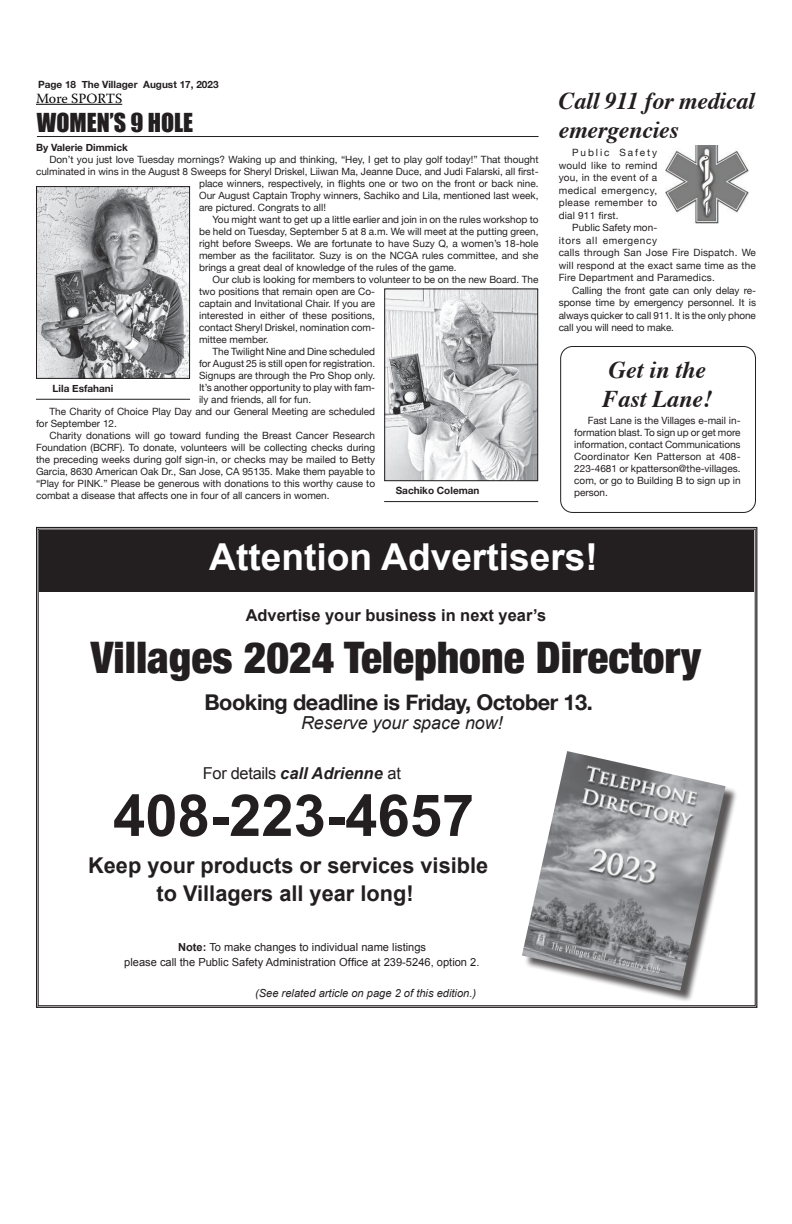
<style>
.page{position:relative;width:792px;height:1224px;background:#fff}
.page>*{position:absolute;margin:0;border:0;box-sizing:border-box;transform-origin:0 0}
.t1{font:700 58px "Arial";color:#231f20}
.t2{font:900 condensed 43.5px "Helvetica Neue";color:#231f20}
.t3{font:700 37.1px "Arial";color:#fff}
.t4{font:italic 700 24px/28.8px "Times";letter-spacing:-.01em;color:#231f20}
.t5{font:24px "Impact";color:#231f20}
.t6{font:700 21.7px/28px "Arial";color:#231f20;text-align:center}
.t7{font:700 21.7px "Helvetica Neue";letter-spacing:-.02em;color:#231f20}
.t8{font:italic 17.9px "Arial";color:#231f20}
.t9{font:700 16.4px "Arial";color:#231f20}
.t10{font:16.4px "Arial";letter-spacing:-.02em;color:#231f20}
.t11{font:14px "Warnock Pro";letter-spacing:-.005em;color:#000}
.t12{font:11.1px/15.5px "Arial";color:#231f20;text-align:center}
.t13{font:italic 11.1px "Arial";color:#231f20}
.t14{font:10px/12.5px "Helvetica Neue";color:#231f20;text-align:justify}
.t15{font:10px/12.5px "Helvetica Neue";letter-spacing:.02em;color:#231f20}
.t16{font:700 10px "Helvetica Neue";color:#231f20}
.s1{font-weight:700;font-style:italic}
.s2{font-weight:700}
</style>
<div class="page">
<hr style="left:36px;top:104px;width:86px;height:1px;background:#000">
<hr style="left:37px;top:136px;width:502px;height:1px;background:#231f20">
<img style="left:38px;top:188px;width:150px;height:189px">
<div style="left:36px;top:186px;width:154px;height:193px;border:1px solid #231f20"></div>
<hr style="left:36px;top:399px;width:154px;height:1px;background:#231f20">
<img style="left:386px;top:290px;width:150px;height:189px">
<div style="left:384px;top:288px;width:154px;height:193px;border:1px solid #231f20"></div>
<hr style="left:384px;top:501px;width:154px;height:1px;background:#231f20">
<svg style="left:36px;top:526px;width:722px;height:482px"></svg>
<div style="left:40px;top:531px;width:714px;height:61px;background:#231f20"></div>
<div style="left:524px;top:753px;width:214px;height:249px;background:#231f20;opacity:.75"></div>
<img style="left:522px;top:751px;width:204px;height:240px">
<img style="left:665px;top:146px;width:84px;height:77px">
<div style="left:560px;top:346px;width:196px;height:167px;border:1px solid #231f20;border-radius:12px"></div>
<p class="t16" style="left:38px;top:76px;width:182px">Page 18 The Villager August 17, 2023</p>
<h3 class="t11" style="left:36px;top:90px;width:88px">More SPORTS</h3>
<h3 class="t5" style="left:37px;top:104px;width:158px">WOMEN’S 9 HOLE</h3>
<p class="t16" style="left:36px;top:140px;width:93px">By Valerie Dimmick</p>
<p class="t14" style="left:50px;top:154px;width:491px">Don’t you just love Tuesday mornings? Waking up and thinking, “Hey, I get to play golf today!” That thought</p>
<p class="t14" style="left:36px;top:166px;width:504px">culminated in wins in the August 8 Sweeps for Sheryl Driskel, Liiwan Ma, Jeanne Duce, and Judi Falarski, all first-</p>
<p class="t14" style="left:199px;top:178px;width:341px">place winners, respectively, in flights one or two on the front or back nine.</p>
<p class="t14" style="left:199px;top:190px;width:341px">Our August Captain Trophy winners, Sachiko and Lila, mentioned last week,</p>
<p class="t14" style="left:199px;top:202px;width:128px">are pictured. Congrats to all!</p>
<p class="t14" style="left:213px;top:214px;width:327px">You might want to get up a little earlier and join in on the rules workshop to</p>
<p class="t14" style="left:199px;top:226px;width:341px">be held on Tuesday, September 5 at 8 a.m. We will meet at the putting green,</p>
<p class="t14" style="left:199px;top:238px;width:341px">right before Sweeps. We are fortunate to have Suzy Q, a women’s 18-hole</p>
<p class="t14" style="left:199px;top:250px;width:341px">member as the facilitator. Suzy is on the NCGA rules committee, and she</p>
<p class="t14" style="left:199px;top:262px;width:259px">brings a great deal of knowledge of the rules of the game.</p>
<p class="t14" style="left:213px;top:274px;width:327px">Our club is looking for members to volunteer to be on the new Board. The</p>
<p class="t14" style="left:199px;top:286px;width:178px">two positions that remain open are Co-</p>
<p class="t14" style="left:199px;top:298px;width:178px">captain and Invitational Chair. If you are</p>
<p class="t14" style="left:199px;top:310px;width:177px">interested in either of these positions,</p>
<p class="t14" style="left:199px;top:322px;width:177px">contact Sheryl Driskel, nomination com-</p>
<p class="t14" style="left:199px;top:334px;width:71px">mittee member.</p>
<p class="t14" style="left:213px;top:346px;width:164px">The Twilight Nine and Dine scheduled</p>
<p class="t14" style="left:199px;top:358px;width:178px">for August 25 is still open for registration.</p>
<p class="t14" style="left:199px;top:370px;width:178px">Signups are through the Pro Shop only.</p>
<p class="t14" style="left:199px;top:382px;width:178px">It’s another opportunity to play with fam-</p>
<p class="t14" style="left:199px;top:394px;width:114px">ily and friends, all for fun.</p>
<p class="t14" style="left:50px;top:406px;width:327px">The Charity of Choice Play Day and our General Meeting are scheduled</p>
<p class="t14" style="left:36px;top:418px;width:82px">for September 12.</p>
<p class="t14" style="left:50px;top:430px;width:327px">Charity donations will go toward funding the Breast Cancer Research</p>
<p class="t14" style="left:36px;top:442px;width:341px">Foundation (BCRF). To donate, volunteers will be collecting checks during</p>
<p class="t14" style="left:36px;top:454px;width:341px">the preceding weeks during golf sign-in, or checks may be mailed to Betty</p>
<p class="t14" style="left:36px;top:466px;width:341px">Garcia, 8630 American Oak Dr., San Jose, CA 95135. Make them payable to</p>
<p class="t14" style="left:36px;top:478px;width:341px">“Play for PINK.” Please be generous with donations to this worthy cause to</p>
<p class="t14" style="left:36px;top:490px;width:295px">combat a disease that affects one in four of all cancers in women.</p>
<p class="t16" style="left:53px;top:380px;width:62px">Lila Esfahani</p>
<p class="t16" style="left:396px;top:483px;width:85px">Sachiko Coleman</p>
<h3 class="t4" style="left:559px;top:84px;width:198px">Call 911 for medical emergencies</h3>
<p class="t14" style="left:559px;top:147px;width:100px;text-indent:14px">Public Safety would like to remind you, in the event of a medical emergency, please remember to dial 911 first.</p>
<p class="t15" style="left:559px;top:222px;width:199px;text-indent:14px">Public Safety mon-<br>itors all emergency<br>calls through San Jose Fire Dispatch. We will respond at the exact same time as the<br>Fire Department and Paramedics.</p>
<p class="t14" style="left:559px;top:285px;width:199px;text-indent:14px">Calling the front gate can only delay re&shy;sponse time by emergency personnel. It is always quicker to call 911. It is the only phone call you will need to make.</p>
<h3 class="t4" style="left:602px;top:354px;width:112px">Get in the<br>Fast Lane!</h3>
<p class="t14" style="left:574px;top:415px;width:168px;line-height:12px;text-indent:14px">Fast Lane is the Villages e-mail in&shy;formation blast. To sign up or get more information, contact Communications Coordinator Ken Patterson at 408- 223-4681 or kpatterson@the-villages. com, or go to Building B to sign up in person.</p>
<h3 class="t3" style="left:209px;top:536px;width:390px">Attention Advertisers!</h3>
<h3 class="t9" style="left:246px;top:606px;width:302px">Advertise your business in next year’s</h3>
<h2 class="t2" style="left:91px;top:622px;width:611px">Villages 2024 Telephone Directory</h2>
<h3 class="t7" style="left:204px;top:685px;width:390px">Booking deadline is Friday, October 13.</h3>
<h3 class="t8" style="left:301px;top:711px;width:203px">Reserve your space now!</h3>
<h3 class="t10" style="left:203px;top:763px;width:200px">For details <span class="s1">call Adrienne</span> at</h3>
<h1 class="t1" style="left:113px;top:783px;width:363px">408-223-4657</h1>
<h3 class="t6" style="left:88px;top:851px;width:402px">Keep your products or services visible to Villagers all year long!</h3>
<p class="t12" style="left:124px;top:939px;width:357px"><span class="s2">Note:</span> To make changes to individual name listings<br>please call the Public Safety Administration Office at 239-5246, option 2.</p>
<p class="t13" style="left:255px;top:986px;width:223px">(See related article on page 2 of this edition.)</p>
</div>
